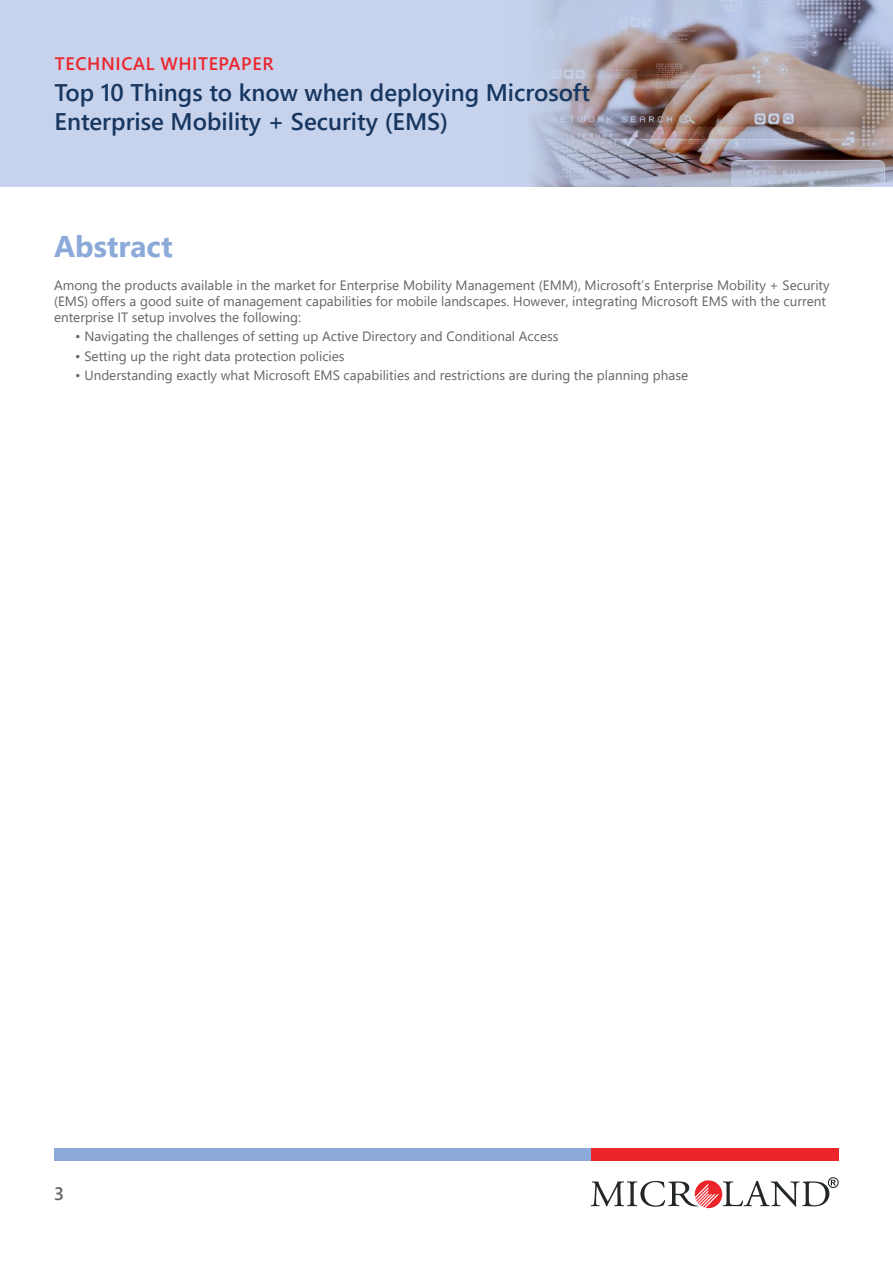
<style>
.page{position:relative;width:893px;height:1263px;background:#fff}
.page>*{position:absolute;margin:0;border:0;box-sizing:border-box;transform-origin:0 0}
.t1{font:700 30px "Segoe UI";color:#8caad9}
.t2{font:600 24px/28.8px "Segoe UI";color:#173660}
.t3{font:600 18px "Segoe UI";letter-spacing:.035em;color:#ec252b}
.t4{font:600 18px "Segoe UI";color:#656365}
.t5{font:13.5px/16.2px "Segoe UI";color:#656365}
</style>
<div class="page">
<div style="left:0;top:0;width:893px;height:187px;background:#c7d3ec"></div>
<img style="left:532px;top:0;width:361px;height:187px">
<div style="left:54px;top:1148px;width:620px;height:12px;background:#8caad9"></div>
<div style="left:591px;top:1148px;width:248px;height:12px;background:#ec252b"></div>
<svg style="left:591px;top:1177px;width:248px;height:31px"></svg>
<h3 class="t3" style="left:55px;top:49px;width:220px">TECHNICAL WHITEPAPER</h3>
<h2 class="t2" style="left:55px;top:78px;width:537px">Top 10 Things to know when deploying Microsoft<br>Enterprise Mobility + Security (EMS)</h2>
<h1 class="t1" style="left:54px;top:223px;width:120px">Abstract</h1>
<p class="t5" style="left:54px;top:277px;width:777px">Among the products available in the market for Enterprise Mobility Management (EMM), Microsoft’s Enterprise Mobility + Security (EMS) offers a good suite of management capabilities for mobile landscapes. However, integrating Microsoft EMS with the current enterprise IT setup involves the following:</p>
<p class="t5" style="left:75px;top:328px;width:485px">• Navigating the challenges of setting up Active Directory and Conditional Access</p>
<p class="t5" style="left:75px;top:347px;width:271px">• Setting up the right data protection policies</p>
<p class="t5" style="left:75px;top:367px;width:614px">• Understanding exactly what Microsoft EMS capabilities and restrictions are during the planning phase</p>
<h3 class="t4" style="left:54px;top:1179px;width:11px">3</h3>
</div>
